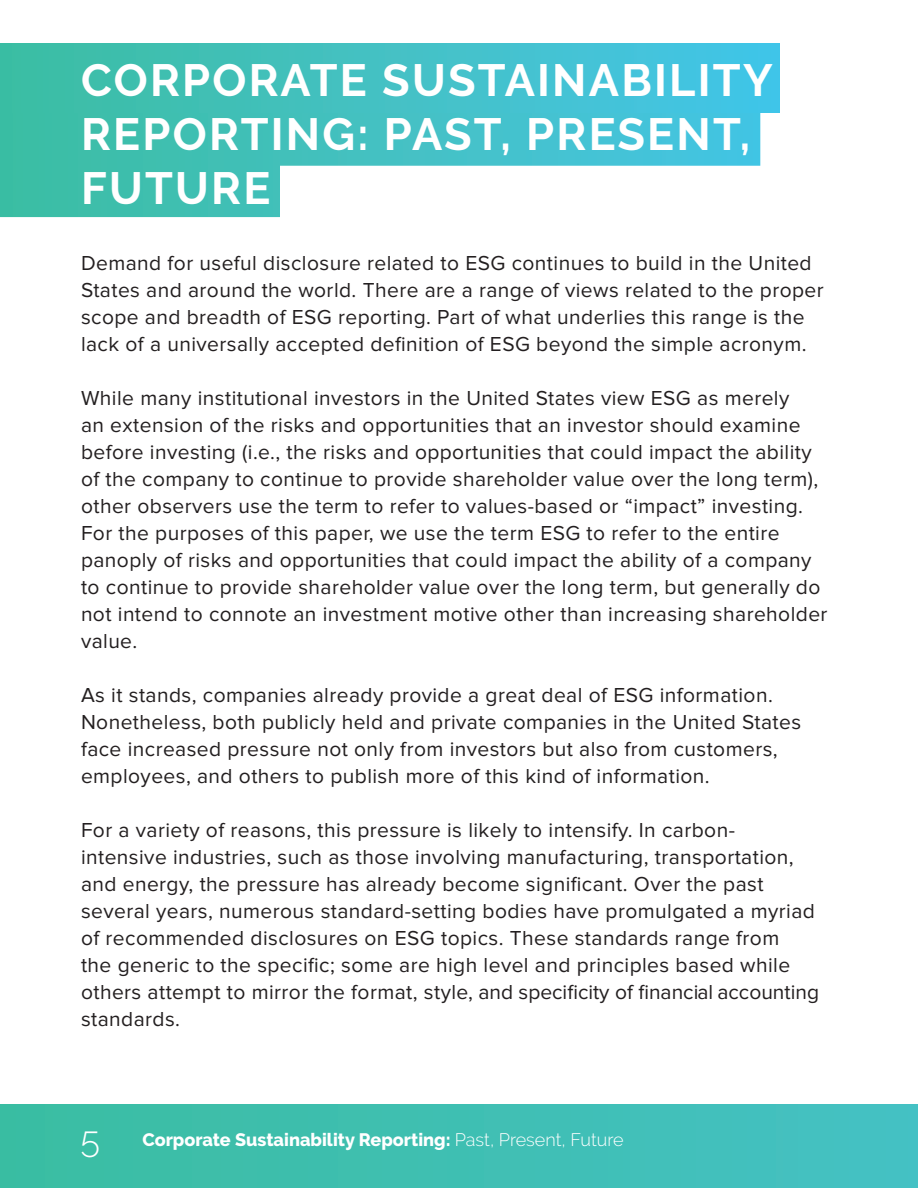
<style>
.page{position:relative;width:918px;height:1188px;background:#fff}
.page>*{position:absolute;margin:0;border:0;box-sizing:border-box;transform-origin:0 0}
.Page_Title__White{font:700 45px/54px "Raleway";letter-spacing:.05em;color:#fff}
.Body_Copy{font:21px/27px "Proxima Nova";letter-spacing:.02em;color:#231f20}
.t1{font:800 18px "Raleway";color:#fff}
.s1{font-weight:300;font-size:36px}
.s2{font-weight:300}
</style>
<div class="page">
<div style="left:0;top:1105px;width:918px;height:83px;background:linear-gradient(to right,#3abda1,#45c1c4)"></div>
<svg style="left:0;top:112px;width:760px;height:105px"></svg>
<div style="left:0;top:44px;width:780px;height:68px;background:linear-gradient(to right,#3ebda1,#45c5e8)"></div>
<p class="Page_Title__White" style="left:81px;top:54px;width:693px">CORPORATE SUSTAINABILITY<br>REPORTING: PAST, PRESENT,<br>FUTURE</p>
<p class="Body_Copy" style="left:81px;top:250px;width:744px">Demand for useful disclosure related to ESG continues to build in the United States and around the world. There are a range of views related to the proper scope and breadth of ESG reporting. Part of what underlies this range is the lack of a universally accepted definition of ESG beyond the simple acronym.</p>
<p class="Body_Copy" style="left:81px;top:385px;width:748px">While many institutional investors in the United States view ESG as merely<br>an extension of the risks and opportunities that an investor should examine before investing (i.e., the risks and opportunities that could impact the ability of the company to continue to provide shareholder value over the long term), other observers use the term to refer to values-based or “impact” investing.<br>For the purposes of this paper, we use the term ESG to refer to the entire panoply of risks and opportunities that could impact the ability of a company to continue to provide shareholder value over the long term, but generally do not intend to connote an investment motive other than increasing shareholder value.</p>
<p class="Body_Copy" style="left:81px;top:682px;width:722px">As it stands, companies already provide a great deal of ESG information.<br>Nonetheless, both publicly held and private companies in the United States face increased pressure not only from investors but also from customers, employees, and others to publish more of this kind of information.</p>
<p class="Body_Copy" style="left:81px;top:817px;width:740px">For a variety of reasons, this pressure is likely to intensify. In carbon&shy;intensive industries, such as those involving manufacturing, transportation, and energy, the pressure has already become significant. Over the past several years, numerous standard-setting bodies have promulgated a myriad of recommended disclosures on ESG topics. These standards range from<br>the generic to the specific; some are high level and principles based while others attempt to mirror the format, style, and specificity of financial accounting standards.</p>
<p class="t1" style="left:81px;top:1130px;width:544px"><span class="s1">5</span> Corporate Sustainability Reporting: <span class="s2">Past, Present, Future</span></p>
</div>
